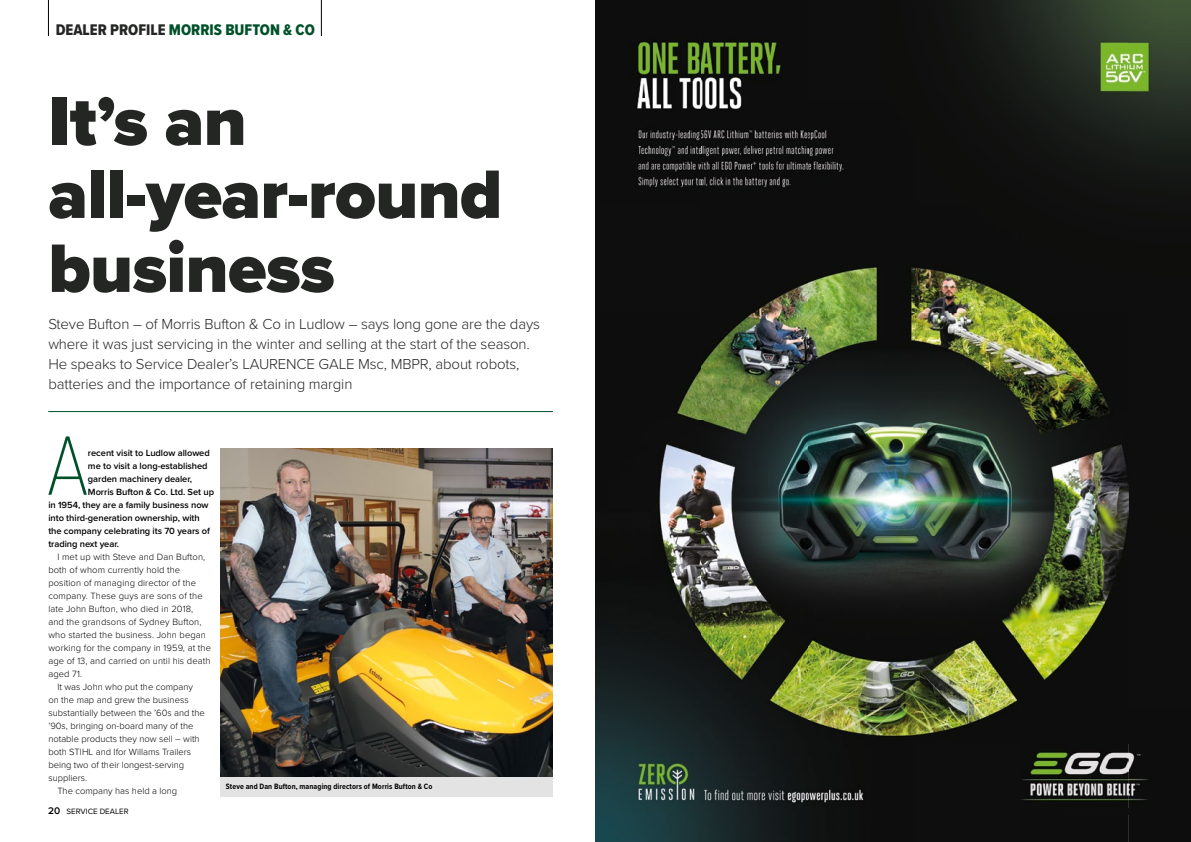
<style>
.page{position:relative;width:1191px;height:842px;background:#fff}
.page>*{position:absolute;margin:0;border:0;box-sizing:border-box;transform-origin:0 0}
.t1{font:100 87.4px "Proxima Nova Cond";color:#00512a}
.t2{font:900 71px/73.5px "Proxima Nova";letter-spacing:-.01em;color:#242624}
.t3{font:16px "Proxima Nova Cond Extrabld";color:#00512a}
.t4{font:300 15px/20px "Proxima Nova";letter-spacing:-.01em;color:#242624}
.t5{font:300 9.4px "Proxima Nova";letter-spacing:.01em;color:#000}
.t6{font:600 9.3px "Proxima Nova";letter-spacing:-.005em;color:#000}
.t7{font:700 8px "Proxima Nova Cond";letter-spacing:.01em;color:#000}
.t8{font:8px "Proxima Nova";color:#000}
.s1{color:#242624}
.s2{font-weight:600;font-size:10px}
</style>
<div class="page">
<img style="left:595px;top:0;width:596px;height:842px">
<img style="left:1064px;top:808px;width:66px;height:6px">
<svg style="left:1133px;top:807px;width:8px;height:7px"></svg>
<img style="left:220px;top:448px;width:333px;height:329px">
<hr style="left:48px;top:0;width:1px;height:36px;background:#000">
<hr style="left:321px;top:0;width:1px;height:36px;background:#000">
<div style="left:220px;top:777px;width:333px;height:20px;background:#e3e3e3"></div>
<hr style="left:48px;top:411px;width:505px;height:1px;background:#00512a">
<h3 class="t3" style="left:56px;top:18px;width:261px"><span class="s1">DEALER PROFILE</span> MORRIS BUFTON &amp; CO</h3>
<h2 class="t2" style="left:48px;top:84px;width:455px">It’s an all-year-round business</h2>
<p class="t4" style="left:48px;top:313px;width:493px">Steve Bufton – of Morris Bufton &amp; Co in Ludlow – says long gone are the days where it was just servicing in the winter and selling at the start of the season.<br>He speaks to Service Dealer’s LAURENCE GALE Msc, MBPR, about robots, batteries and the importance of retaining margin</p>
<h1 class="t1" style="left:47px;top:401px;width:43px">A</h1>
<p class="t6" style="left:88px;top:446px;width:123px">recent visit to Ludlow allowed</p>
<p class="t6" style="left:88px;top:459px;width:121px">me to visit a long-established</p>
<p class="t6" style="left:88px;top:472px;width:106px">garden machinery dealer,</p>
<p class="t6" style="left:88px;top:485px;width:128px">Morris Bufton &amp; Co. Ltd. Set up</p>
<p class="t6" style="left:48px;top:498px;width:162px">in 1954, they are a family business now</p>
<p class="t6" style="left:48px;top:511px;width:153px">into third-generation ownership, with</p>
<p class="t6" style="left:48px;top:524px;width:163px">the company celebrating its 70 years of</p>
<p class="t6" style="left:48px;top:537px;width:72px">trading next year.</p>
<p class="t5" style="left:57px;top:550px;width:149px">I met up with Steve and Dan Bufton,</p>
<p class="t5" style="left:48px;top:563px;width:133px">both of whom currently hold the</p>
<p class="t5" style="left:48px;top:576px;width:149px">position of managing director of the</p>
<p class="t5" style="left:48px;top:589px;width:156px">company. These guys are sons of the</p>
<p class="t5" style="left:48px;top:602px;width:146px">late John Bufton, who died in 2018,</p>
<p class="t5" style="left:48px;top:615px;width:154px">and the grandsons of Sydney Bufton,</p>
<p class="t5" style="left:48px;top:628px;width:159px">who started the business. John began</p>
<p class="t5" style="left:48px;top:641px;width:164px">working for the company in 1959, at the</p>
<p class="t5" style="left:48px;top:654px;width:164px">age of 13, and carried on until his death</p>
<p class="t5" style="left:48px;top:667px;width:35px">aged 71.</p>
<p class="t5" style="left:57px;top:680px;width:137px">It was John who put the company</p>
<p class="t5" style="left:48px;top:693px;width:142px">on the map and grew the business</p>
<p class="t5" style="left:48px;top:706px;width:158px">substantially between the ’60s and the</p>
<p class="t5" style="left:48px;top:719px;width:147px">’90s, bringing on-board many of the</p>
<p class="t5" style="left:48px;top:732px;width:153px">notable products they now sell – with</p>
<p class="t5" style="left:48px;top:745px;width:144px">both STIHL and Ifor Willams Trailers</p>
<p class="t5" style="left:48px;top:758px;width:137px">being two of their longest-serving</p>
<p class="t5" style="left:48px;top:771px;width:40px">suppliers.</p>
<p class="t5" style="left:57px;top:784px;width:121px">The company has held a long</p>
<p class="t8" style="left:48px;top:805px;width:82px"><span class="s2">20</span> SERVICE DEALER</p>
<p class="t7" style="left:226px;top:780px;width:208px">Steve and Dan Bufton, managing directors of Morris Bufton &amp; Co</p>
</div>
